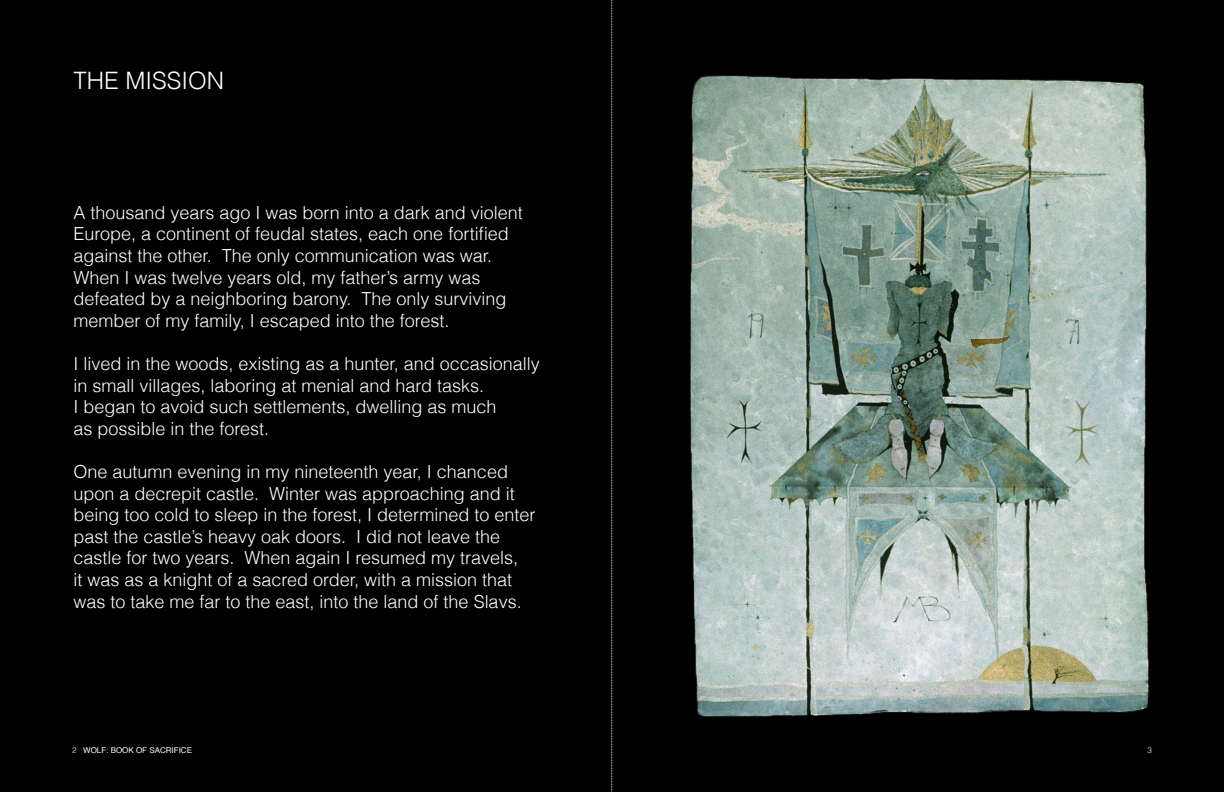
<style>
.page{position:relative;width:1224px;height:792px;background:#000001}
.page>*{position:absolute;margin:0;border:0;box-sizing:border-box;transform-origin:0 0}
.t1{font:300 24px "Helvetica";color:#fff}
.t2{font:300 18px/21.6px "Helvetica";color:#fff}
.t3{font:8px "Helvetica";color:#fff}
.t4{font:300 8px "Helvetica";color:#fff}
.s1{font-weight:300}
</style>
<div class="page">
<img style="left:690px;top:75px;width:459px;height:642px">
<svg style="left:612px;top:0;width:1px;height:792px"></svg>
<h1 class="t1" style="left:73px;top:66px;width:148px">THE MISSION</h1>
<p class="t2" style="left:73px;top:201px;width:451px">A thousand years ago I was born into a dark and violent Europe, a continent of feudal states, each one fortified against the other. The only communication was war.<br>When I was twelve years old, my father’s army was defeated by a neighboring barony. The only surviving member of my family, I escaped into the forest.</p>
<p class="t2" style="left:73px;top:353px;width:468px">I lived in the woods, existing as a hunter, and occasionally in small villages, laboring at menial and hard tasks.<br>I began to avoid such settlements, dwelling as much<br>as possible in the forest.</p>
<p class="t2" style="left:73px;top:461px;width:464px">One autumn evening in my nineteenth year, I chanced upon a decrepit castle. Winter was approaching and it being too cold to sleep in the forest, I determined to enter past the castle’s heavy oak doors. I did not leave the castle for two years. When again I resumed my travels,<br>it was as a knight of a sacred order, with a mission that was to take me far to the east, into the land of the Slavs.</p>
<p class="t3" style="left:72px;top:744px;width:122px"><span class="s1">2</span> WOLF: BOOK OF SACRIFICE</p>
<p class="t4" style="left:1148px;top:745px;width:6px">3</p>
</div>
